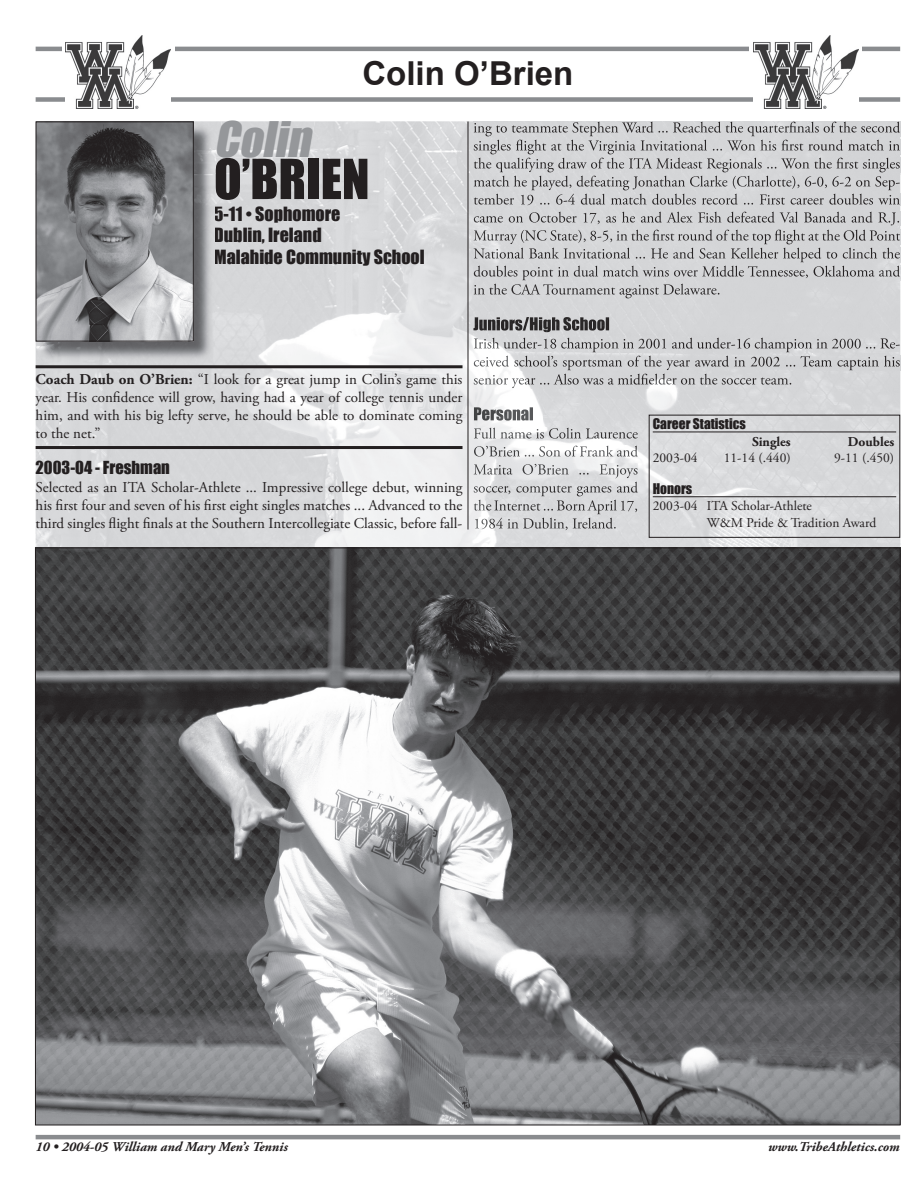
<style>
.page{position:relative;width:918px;height:1188px;background:#fff}
.page>*{position:absolute;margin:0;border:0;box-sizing:border-box;transform-origin:0 0}
.t1{font:51px "Impact";color:#231f20}
.t2{font:italic 45px "Impact";color:#95979a}
.t3{font:700 33px "Arial";color:#231f20}
.t4{font:18px/21.6px "Impact";color:#231f20}
.t5{font:16.5px "Impact";color:#231f20}
.t6{font:15px/18px "Adobe Garamond Pro";color:#231f20;text-align:justify}
.t7{font:13.5px/16.2px "Adobe Garamond Pro";color:#231f20}
.t8{font:italic 700 13.5px "Adobe Garamond Pro";color:#231f20}
.t9{font:13.5px "Impact";color:#231f20}
.t10{font:700 13.5px "Adobe Garamond Pro";color:#231f20}
.s1{font-weight:700}
</style>
<div class="page">
<hr style="left:36px;top:47px;width:864px;height:4px;background:#8a8c8f">
<div style="left:62px;top:41px;width:113px;height:13px;background:#fff"></div>
<div style="left:36px;top:97px;width:864px;height:5px;background:#8a8c8f"></div>
<div style="left:750px;top:41px;width:112px;height:13px;background:#fff"></div>
<hr style="left:36px;top:1135px;width:864px;height:4px;background:#8a8c8f">
<img style="left:65px;top:36px;width:106px;height:72px">
<img style="left:753px;top:36px;width:105px;height:72px">
<img style="left:36px;top:121px;width:864px;height:53px">
<img style="left:36px;top:362px;width:50px;height:186px">
<img style="left:189px;top:174px;width:711px;height:374px">
<div style="left:86px;top:362px;width:103px;height:186px;background:#d5d6d8"></div>
<img style="left:474px;top:122px;width:426px;height:14px">
<img style="left:474px;top:140px;width:426px;height:14px">
<img style="left:474px;top:158px;width:426px;height:14px">
<img style="left:474px;top:176px;width:426px;height:14px">
<img style="left:474px;top:194px;width:426px;height:11px">
<img style="left:474px;top:212px;width:426px;height:13px">
<img style="left:474px;top:230px;width:426px;height:14px">
<img style="left:474px;top:248px;width:426px;height:14px">
<img style="left:474px;top:266px;width:426px;height:14px">
<img style="left:474px;top:284px;width:245px;height:14px">
<img style="left:473px;top:317px;width:136px;height:15px">
<img style="left:474px;top:338px;width:426px;height:14px">
<img style="left:474px;top:356px;width:426px;height:14px">
<img style="left:474px;top:374px;width:317px;height:14px">
<img style="left:474px;top:407px;width:59px;height:14px">
<img style="left:474px;top:428px;width:164px;height:11px">
<img style="left:474px;top:446px;width:164px;height:11px">
<img style="left:474px;top:464px;width:164px;height:14px">
<img style="left:474px;top:482px;width:164px;height:14px">
<img style="left:474px;top:500px;width:164px;height:14px">
<img style="left:475px;top:518px;width:141px;height:12px">
<img style="left:215px;top:121px;width:100px;height:37px">
<div style="left:215px;top:206px;width:125px;height:16px;background:#d5d6d8"></div>
<div style="left:215px;top:228px;width:106px;height:16px;background:#d5d6d8"></div>
<div style="left:215px;top:249px;width:209px;height:17px;background:#d5d6d8"></div>
<hr style="left:36px;top:365px;width:427px;height:3px;background:#231f20">
<hr style="left:36px;top:446px;width:427px;height:3px;background:#231f20">
<img style="left:36px;top:122px;width:178px;height:240px">
<img style="left:38px;top:124px;width:154px;height:215px">
<div style="left:36px;top:122px;width:158px;height:219px;border:1px solid #231f20"></div>
<hr style="left:653px;top:432px;width:243px;height:1px;background:#231f20">
<hr style="left:653px;top:496px;width:243px;height:1px;background:#231f20">
<div style="left:649px;top:415px;width:251px;height:123px;border:1px solid #231f20"></div>
<img style="left:37px;top:550px;width:862px;height:573px">
<hr style="left:468px;top:122px;width:1px;height:408px;background:#231f20">
<h3 class="t3" style="left:362px;top:55px;width:212px">Colin O’Brien</h3>
<h2 class="t2" style="left:214px;top:112px;width:107px">Colin</h2>
<h1 class="t1" style="left:214px;top:148px;width:157px">O’BRIEN</h1>
<p class="t4" style="left:214px;top:203px;width:212px">5-11 • Sophomore<br>Dublin, Ireland<br>Malahide Community School</p>
<p class="t6" style="left:36px;top:371px;width:428px"><span class="s1">Coach Daub on O’Brien:</span> “I look for a great jump in Colin’s game this year. His confidence will grow, having had a year of college tennis under him, and with his big lefty serve, he should be able to dominate coming to the net.”</p>
<p class="t5" style="left:36px;top:458px;width:136px">2003-04 - Freshman</p>
<p class="t6" style="left:36px;top:479px;width:428px">Selected as an ITA Scholar-Athlete ... Impressive college debut, winning his first four and seven of his first eight singles matches ... Advanced to the third singles flight finals at the Southern Intercollegiate Classic, before fall-</p>
<p class="t9" style="left:653px;top:416px;width:95px">Career Statistics</p>
<p class="t10" style="left:752px;top:433px;width:40px">Singles</p>
<p class="t10" style="left:848px;top:433px;width:48px">Doubles</p>
<p class="t7" style="left:653px;top:450px;width:46px">2003-04</p>
<p class="t7" style="left:724px;top:450px;width:68px">11-14 (.440)</p>
<p class="t7" style="left:834px;top:450px;width:62px">9-11 (.450)</p>
<p class="t9" style="left:653px;top:481px;width:41px">Honors</p>
<p class="t7" style="left:707px;top:499px;width:171px;text-indent:-54px">2003-04 ITA Scholar-Athlete<br>W&amp;M Pride &amp; Tradition Award</p>
<p class="t8" style="left:36px;top:1139px;width:254px">10 • 2004-05 William and Mary Men’s Tennis</p>
<p class="t8" style="left:768px;top:1139px;width:133px">www.TribeAthletics.com</p>
</div>
